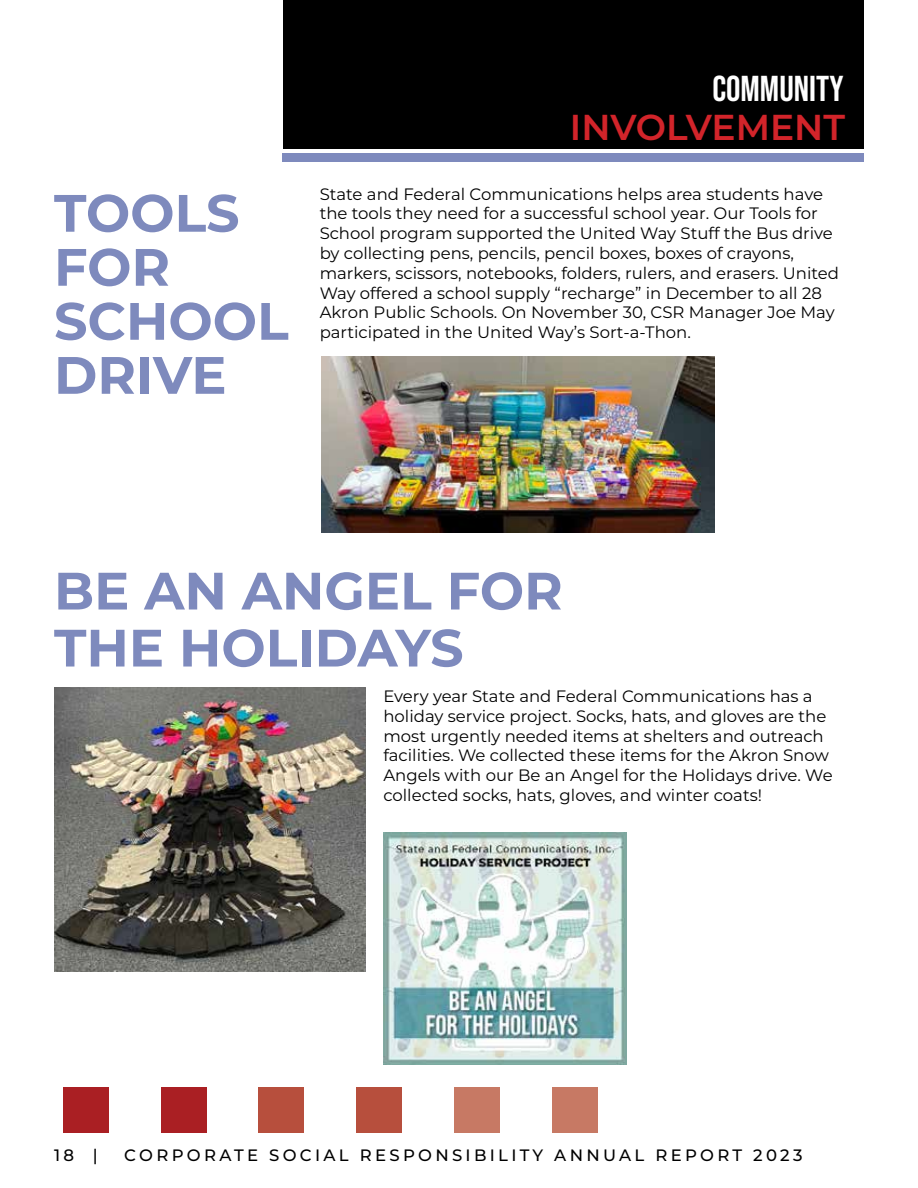
<style>
.page{position:relative;width:918px;height:1188px;background:#fff}
.page>*{position:absolute;margin:0;border:0;box-sizing:border-box;transform-origin:0 0}
.t1{font:700 52.5px/54px "Montserrat";color:#7e8abd}
.t2{font:600 36px "Montserrat";color:#d2242a}
.t3{font:36px "Bebas Neue";color:#fff}
.t4{font:16.5px/19.8px "Montserrat";color:#000}
.t5{font:500 16.5px "Montserrat";letter-spacing:.2em;color:#000}
</style>
<div class="page">
<div style="left:283px;top:153px;width:581px;height:8px;background:#7e8abd"></div>
<div style="left:284px;top:0;width:580px;height:148px;background:#000"></div>
<div style="left:552px;top:1087px;width:46px;height:46px;background:#c77964"></div>
<div style="left:454px;top:1087px;width:46px;height:46px;background:#c77964"></div>
<div style="left:259px;top:1087px;width:45px;height:46px;background:#b74f3d"></div>
<div style="left:356px;top:1087px;width:46px;height:46px;background:#b74f3d"></div>
<div style="left:63px;top:1087px;width:46px;height:46px;background:#aa1f23"></div>
<div style="left:161px;top:1087px;width:46px;height:46px;background:#aa1f23"></div>
<img style="left:322px;top:357px;width:392px;height:176px">
<img style="left:383px;top:832px;width:243px;height:232px">
<img style="left:54px;top:687px;width:311px;height:285px">
<h1 class="t1" style="left:54px;top:183px;width:236px">TOOLS<br>FOR<br>SCHOOL<br>DRIVE</h1>
<h2 class="t3" style="left:712px;top:68px;width:133px">COMMUNITY</h2>
<h2 class="t2" style="left:570px;top:102px;width:277px">INVOLVEMENT</h2>
<p class="t4" style="left:320px;top:183px;width:521px">State and Federal Communications helps area students have the tools they need for a successful school year. Our Tools for School program supported the United Way Stuff the Bus drive by collecting pens, pencils, pencil boxes, boxes of crayons, markers, scissors, notebooks, folders, rulers, and erasers. United Way offered a school supply “recharge” in December to all 28<br>Akron Public Schools. On November 30, CSR Manager Joe May participated in the United Way’s Sort-a-Thon.</p>
<h1 class="t1" style="left:54px;top:560px;width:510px;line-height:57px">BE AN ANGEL FOR<br>THE HOLIDAYS</h1>
<p class="t4" style="left:383px;top:686px;width:451px">Every year State and Federal Communications has a holiday service project. Socks, hats, and gloves are the most urgently needed items at shelters and outreach facilities. We collected these items for the Akron Snow Angels with our Be an Angel for the Holidays drive. We collected socks, hats, gloves, and winter coats!</p>
<p class="t5" style="left:54px;top:1143px;width:45px">18 |</p>
<p class="t5" style="left:124px;top:1143px;width:680px">CORPORATE SOCIAL RESPONSIBILITY ANNUAL REPORT 2023</p>
</div>
